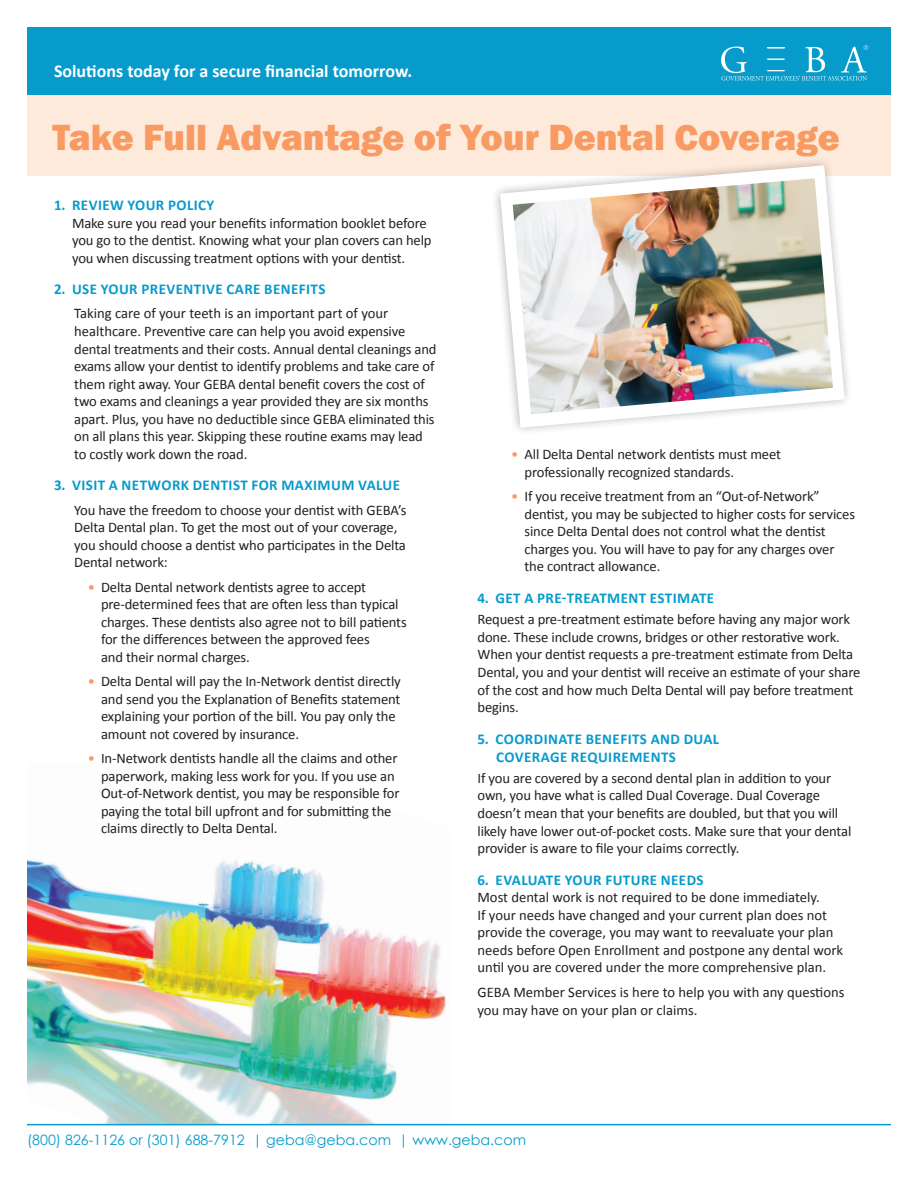
<style>
.page{position:relative;width:918px;height:1188px;background:#fff}
.page>*{position:absolute;margin:0;border:0;box-sizing:border-box;transform-origin:0 0}
.t1{font:800 37.5px "Franklin Gothic";color:#f89a62}
.t2{font:700 18px "Calibri";color:#fff}
.t3{font:700 15px "Calibri";letter-spacing:.03em;color:#079bcc}
.t4{font:14.7px/17.5px "Calibri";letter-spacing:-.01em;color:#231f20}
.t5{font:14.25px "Century Gothic";color:#079bcc}
.s1{color:#f89a62}
</style>
<div class="page">
<img style="left:27px;top:860px;width:423px;height:264px">
<div style="left:27px;top:27px;width:864px;height:149px;background:#feeadb"></div>
<div style="left:27px;top:27px;width:864px;height:67px;background:#079bcc"></div>
<svg style="left:721px;top:45px;width:147px;height:36px"></svg>
<hr style="left:27px;top:1124px;width:864px;height:1px;background:#079bcc">
<svg style="left:495px;top:161px;width:353px;height:270px"></svg>
<svg style="left:500px;top:165px;width:345px;height:263px"></svg>
<img style="left:513px;top:178px;width:320px;height:236px">
<p class="t2" style="left:54px;top:60px;width:360px">Solutions today for a secure financial tomorrow.</p>
<p class="t1" style="left:53px;top:114px;width:789px">Take Full Advantage of Your Dental Coverage</p>
<p class="t3" style="left:54px;top:195px;width:162px">1. REVIEW YOUR POLICY</p>
<p class="t4" style="left:72px;top:214px;width:361px">Make sure you read your benefits information booklet before you go to the dentist. Knowing what your plan covers can help you when discussing treatment options with your dentist.</p>
<p class="t3" style="left:54px;top:280px;width:273px">2. USE YOUR PREVENTIVE CARE BENEFITS</p>
<p class="t4" style="left:74px;top:305px;width:364px">Taking care of your teeth is an important part of your healthcare. Preventive care can help you avoid expensive dental treatments and their costs. Annual dental cleanings and exams allow your dentist to identify problems and take care of them right away. Your GEBA dental benefit covers the cost of two exams and cleanings a year provided they are six months apart. Plus, you have no deductible since GEBA eliminated this on all plans this year. Skipping these routine exams may lead to costly work down the road.</p>
<p class="t3" style="left:54px;top:476px;width:348px">3. VISIT A NETWORK DENTIST FOR MAXIMUM VALUE</p>
<p class="t4" style="left:74px;top:501px;width:334px">You have the freedom to choose your dentist with GEBA’s Delta Dental plan. To get the most out of your coverage, you should choose a dentist who participates in the Delta Dental network:</p>
<p class="t4" style="left:101px;top:578px;width:307px;text-indent:-13px"><span class="s1">•</span> Delta Dental network dentists agree to accept pre-determined fees that are often less than typical charges. These dentists also agree not to bill patients for the differences between the approved fees<br>and their normal charges.</p>
<p class="t4" style="left:101px;top:672px;width:301px;text-indent:-13px"><span class="s1">•</span> Delta Dental will pay the In-Network dentist directly and send you the Explanation of Benefits statement explaining your portion of the bill. You pay only the amount not covered by insurance.</p>
<p class="t4" style="left:101px;top:749px;width:300px;text-indent:-13px"><span class="s1">•</span> In-Network dentists handle all the claims and other paperwork, making less work for you. If you use an Out-of-Network dentist, you may be responsible for paying the total bill upfront and for submitting the claims directly to Delta Dental.</p>
<p class="t4" style="left:525px;top:446px;width:258px;text-indent:-13px"><span class="s1">•</span> All Delta Dental network dentists must meet professionally recognized standards.</p>
<p class="t4" style="left:525px;top:488px;width:332px;text-indent:-13px"><span class="s1">•</span> If you receive treatment from an “Out-of-Network” dentist, you may be subjected to higher costs for services since Delta Dental does not control what the dentist charges you. You will have to pay for any charges over the contract allowance.</p>
<p class="t3" style="left:477px;top:588px;width:238px">4. GET A PRE-TREATMENT ESTIMATE</p>
<p class="t4" style="left:477px;top:611px;width:384px">Request a pre-treatment estimate before having any major work done. These include crowns, bridges or other restorative work.<br>When your dentist requests a pre-treatment estimate from Delta Dental, you and your dentist will receive an estimate of your share of the cost and how much Delta Dental will pay before treatment begins.</p>
<p class="t3" style="left:477px;top:729px;width:243px">5. COORDINATE BENEFITS AND DUAL</p>
<p class="t3" style="left:496px;top:747px;width:181px">COVERAGE REQUIREMENTS</p>
<p class="t4" style="left:477px;top:769px;width:375px">If you are covered by a second dental plan in addition to your own, you have what is called Dual Coverage. Dual Coverage doesn’t mean that your benefits are doubled, but that you will likely have lower out-of-pocket costs. Make sure that your dental provider is aware to file your claims correctly.</p>
<p class="t3" style="left:477px;top:870px;width:228px">6. EVALUATE YOUR FUTURE NEEDS</p>
<p class="t4" style="left:477px;top:889px;width:367px">Most dental work is not required to be done immediately.<br>If your needs have changed and your current plan does not provide the coverage, you may want to reevaluate your plan needs before Open Enrollment and postpone any dental work until you are covered under the more comprehensive plan.</p>
<p class="t4" style="left:477px;top:984px;width:369px">GEBA Member Services is here to help you with any questions you may have on your plan or claims.</p>
<p class="t5" style="left:27px;top:1130px;width:501px">(800) 826-1126 or (301) 688-7912 | geba@geba.com | www.geba.com</p>
</div>
